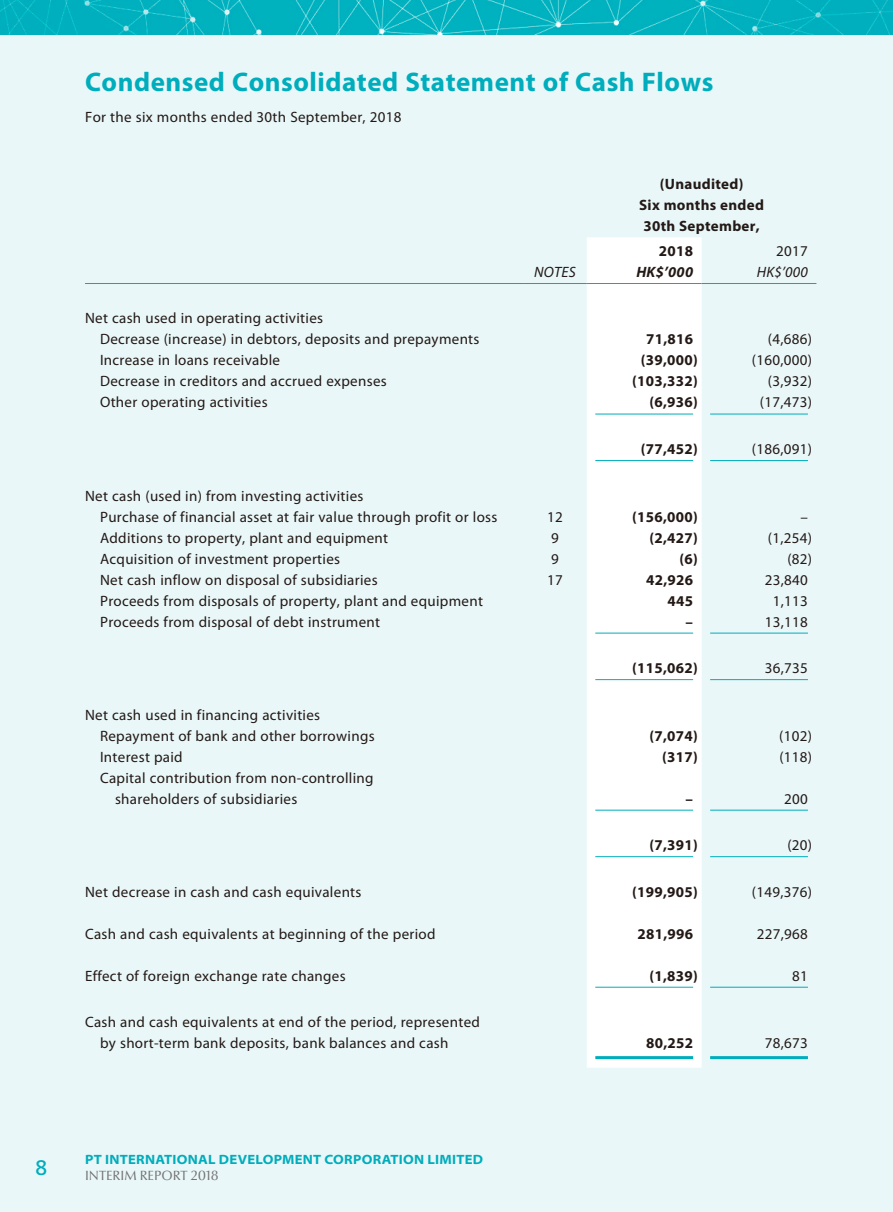
<style>
.page{position:relative;width:893px;height:1212px;background:#fff}
.page>*{position:absolute;margin:0;border:0;box-sizing:border-box;transform-origin:0 0}
.t1{font:700 27px "Myriad Pro";letter-spacing:.02em;color:#00adbc}
.t2{font:21px "Frutiger LT Std";color:#00adbc}
.t3{font:15px/21px "Myriad Pro";letter-spacing:.02em;color:#231916}
.t4{font:700 15px/21px "Myriad Pro";letter-spacing:.02em;color:#231916;text-align:center}
.t5{font:italic 15px "Myriad Pro";letter-spacing:.02em;color:#231916}
.t6{font:italic 700 15px "Myriad Pro";color:#231916}
.t7{font:700 semi-expanded 13.5px "Myriad Pro";letter-spacing:.02em;color:#00adbc}
.t8{font:13.5px "Optima Nova LT";color:#727272}
</style>
<div class="page">
<div style="left:0;top:0;width:892px;height:1212px;background:#e9f7f8"></div>
<img style="left:0;top:0;width:892px;height:34px">
<div style="left:587px;top:237px;width:115px;height:830px;background:#fff"></div>
<hr style="left:85px;top:283px;width:438px;height:1px;background:#00adbc">
<hr style="left:523px;top:283px;width:64px;height:1px;background:#00adbc">
<hr style="left:587px;top:283px;width:115px;height:1px;background:#00adbc">
<hr style="left:702px;top:283px;width:114px;height:1px;background:#00adbc">
<hr style="left:595px;top:414px;width:98px;height:1px;background:#00adbc">
<hr style="left:710px;top:414px;width:98px;height:1px;background:#00adbc">
<hr style="left:595px;top:460px;width:98px;height:1px;background:#00adbc">
<hr style="left:710px;top:460px;width:98px;height:1px;background:#00adbc">
<hr style="left:595px;top:633px;width:98px;height:1px;background:#00adbc">
<hr style="left:710px;top:633px;width:98px;height:1px;background:#00adbc">
<hr style="left:595px;top:679px;width:98px;height:1px;background:#00adbc">
<hr style="left:710px;top:679px;width:98px;height:1px;background:#00adbc">
<hr style="left:595px;top:810px;width:98px;height:1px;background:#00adbc">
<hr style="left:710px;top:810px;width:98px;height:1px;background:#00adbc">
<hr style="left:595px;top:856px;width:98px;height:1px;background:#00adbc">
<hr style="left:710px;top:856px;width:98px;height:1px;background:#00adbc">
<hr style="left:595px;top:987px;width:98px;height:1px;background:#00adbc">
<hr style="left:710px;top:987px;width:98px;height:1px;background:#00adbc">
<hr style="left:595px;top:1056px;width:98px;height:3px;background:#00adbc">
<hr style="left:710px;top:1056px;width:98px;height:3px;background:#00adbc">
<h1 class="t1" style="left:85px;top:64px;width:630px">Condensed Consolidated Statement of Cash Flows</h1>
<p class="t3" style="left:85px;top:106px;width:318px">For the six months ended 30th September, 2018</p>
<p class="t4" style="left:639px;top:173px;width:126px">(Unaudited)<br>Six months ended<br>30th September,</p>
<p class="t4" style="left:659px;top:240px;width:36px">2018</p>
<p class="t3" style="left:776px;top:240px;width:33px">2017</p>
<p class="t3" style="left:100px;top:308px;width:381px;text-indent:-15px">Net cash used in operating activities<br>Decrease (increase) in debtors, deposits and prepayments</p>
<p class="t5" style="left:534px;top:263px;width:43px">NOTES</p>
<p class="t6" style="left:636px;top:262px;width:58px">HK$’000</p>
<p class="t5" style="left:757px;top:263px;width:53px">HK$’000</p>
<p class="t4" style="left:646px;top:328px;width:49px">71,816</p>
<p class="t3" style="left:768px;top:329px;width:46px">(4,686)</p>
<p class="t3" style="left:100px;top:350px;width:182px">Increase in loans receivable</p>
<p class="t4" style="left:641px;top:349px;width:59px">(39,000)</p>
<p class="t3" style="left:752px;top:350px;width:62px">(160,000)</p>
<p class="t3" style="left:100px;top:371px;width:288px">Decrease in creditors and accrued expenses</p>
<p class="t4" style="left:632px;top:370px;width:67px">(103,332)</p>
<p class="t3" style="left:768px;top:371px;width:46px">(3,932)</p>
<p class="t3" style="left:100px;top:392px;width:169px">Other operating activities</p>
<p class="t4" style="left:649px;top:391px;width:50px">(6,936)</p>
<p class="t3" style="left:760px;top:392px;width:54px">(17,473)</p>
<p class="t4" style="left:641px;top:438px;width:59px">(77,452)</p>
<p class="t3" style="left:752px;top:438px;width:62px">(186,091)</p>
<p class="t3" style="left:100px;top:485px;width:399px;text-indent:-15px">Net cash (used in) from investing activities<br>Purchase of financial asset at fair value through profit or loss</p>
<p class="t3" style="left:547px;top:506px;width:17px">12</p>
<p class="t4" style="left:632px;top:505px;width:67px">(156,000)</p>
<p class="t3" style="left:800px;top:506px;width:9px">–</p>
<p class="t3" style="left:100px;top:527px;width:290px">Additions to property, plant and equipment</p>
<p class="t3" style="left:551px;top:527px;width:9px">9</p>
<p class="t4" style="left:649px;top:526px;width:50px">(2,427)</p>
<p class="t3" style="left:768px;top:527px;width:46px">(1,254)</p>
<p class="t3" style="left:100px;top:548px;width:242px">Acquisition of investment properties</p>
<p class="t3" style="left:551px;top:548px;width:9px">9</p>
<p class="t4" style="left:679px;top:547px;width:20px">(6)</p>
<p class="t3" style="left:787px;top:548px;width:26px">(82)</p>
<p class="t3" style="left:100px;top:569px;width:279px">Net cash inflow on disposal of subsidiaries</p>
<p class="t3" style="left:547px;top:569px;width:17px">17</p>
<p class="t4" style="left:646px;top:568px;width:49px">42,926</p>
<p class="t3" style="left:765px;top:569px;width:45px">23,840</p>
<p class="t3" style="left:100px;top:590px;width:384px">Proceeds from disposals of property, plant and equipment</p>
<p class="t4" style="left:667px;top:589px;width:27px">445</p>
<p class="t3" style="left:773px;top:590px;width:37px">1,113</p>
<p class="t3" style="left:100px;top:611px;width:282px">Proceeds from disposal of debt instrument</p>
<p class="t4" style="left:686px;top:610px;width:9px">–</p>
<p class="t3" style="left:765px;top:611px;width:45px">13,118</p>
<p class="t4" style="left:632px;top:657px;width:67px">(115,062)</p>
<p class="t3" style="left:765px;top:657px;width:45px">36,735</p>
<p class="t3" style="left:100px;top:704px;width:276px;text-indent:-15px">Net cash used in financing activities<br>Repayment of bank and other borrowings</p>
<p class="t4" style="left:649px;top:724px;width:50px">(7,074)</p>
<p class="t3" style="left:779px;top:725px;width:34px">(102)</p>
<p class="t3" style="left:100px;top:746px;width:84px">Interest paid</p>
<p class="t4" style="left:662px;top:745px;width:37px">(317)</p>
<p class="t3" style="left:779px;top:746px;width:34px">(118)</p>
<p class="t3" style="left:115px;top:767px;width:260px;text-indent:-15px">Capital contribution from non-controlling shareholders of subsidiaries</p>
<p class="t4" style="left:686px;top:787px;width:9px">–</p>
<p class="t3" style="left:784px;top:788px;width:25px">200</p>
<p class="t4" style="left:649px;top:834px;width:50px">(7,391)</p>
<p class="t3" style="left:787px;top:834px;width:26px">(20)</p>
<p class="t3" style="left:85px;top:881px;width:278px">Net decrease in cash and cash equivalents</p>
<p class="t4" style="left:632px;top:880px;width:67px">(199,905)</p>
<p class="t3" style="left:752px;top:881px;width:62px">(149,376)</p>
<p class="t3" style="left:85px;top:923px;width:352px">Cash and cash equivalents at beginning of the period</p>
<p class="t4" style="left:637px;top:922px;width:57px">281,996</p>
<p class="t3" style="left:757px;top:923px;width:53px">227,968</p>
<p class="t3" style="left:85px;top:965px;width:262px">Effect of foreign exchange rate changes</p>
<p class="t4" style="left:649px;top:964px;width:50px">(1,839)</p>
<p class="t3" style="left:792px;top:965px;width:17px">81</p>
<p class="t3" style="left:100px;top:1011px;width:381px;text-indent:-15px">Cash and cash equivalents at end of the period, represented by short-term bank deposits, bank balances and cash</p>
<p class="t4" style="left:646px;top:1032px;width:49px">80,252</p>
<p class="t3" style="left:765px;top:1032px;width:45px">78,673</p>
<h2 class="t2" style="left:36px;top:1155px;width:13px">8</h2>
<p class="t7" style="left:85px;top:1151px;width:400px">PT INTERNATIONAL DEVELOPMENT CORPORATION LIMITED</p>
<p class="t8" style="left:85px;top:1167px;width:135px">INTERIM REPORT 2018</p>
</div>
